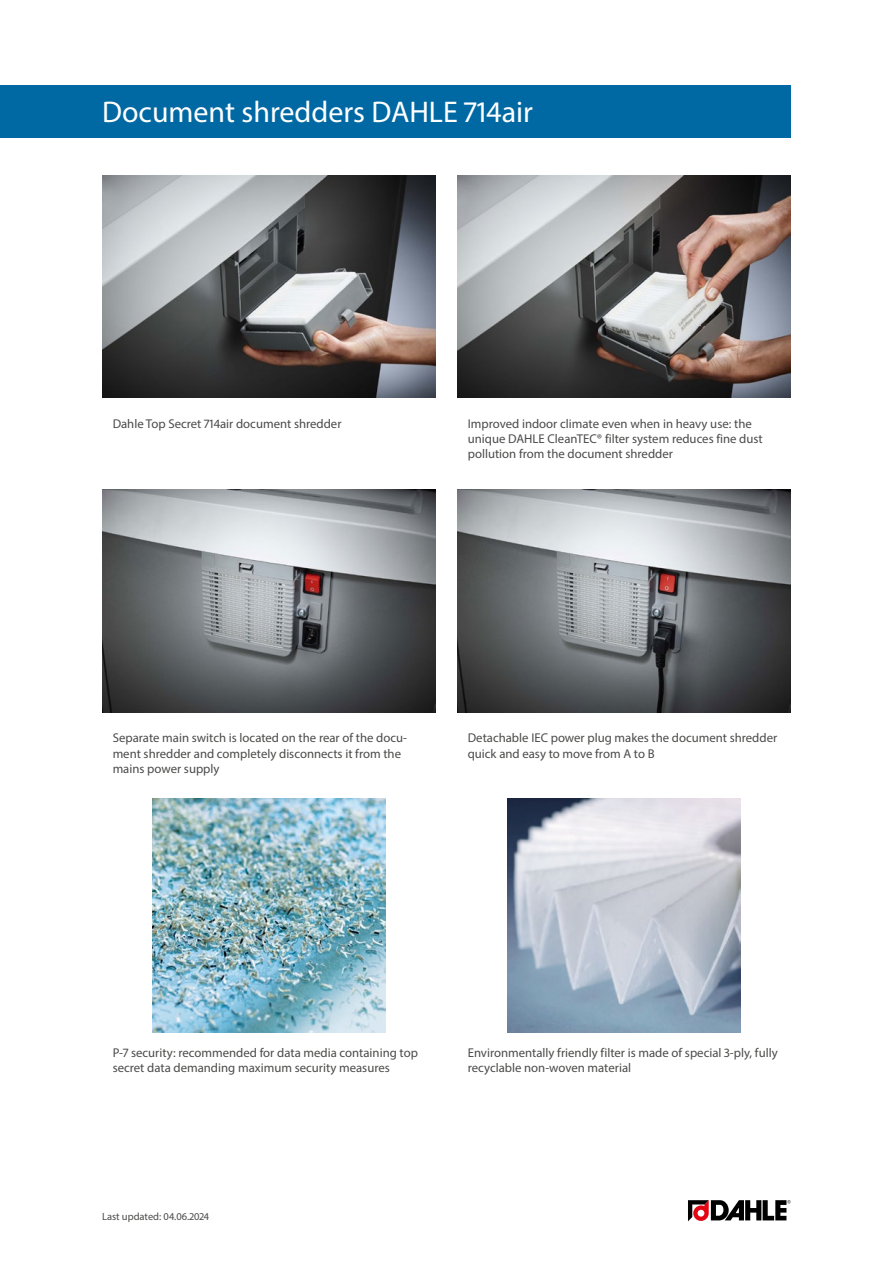
<style>
.page{position:relative;width:893px;height:1263px;background:#fff}
.page>*{position:absolute;margin:0;border:0;box-sizing:border-box;transform-origin:0 0}
.Produktname{font:30px "Myriad Pro";color:#fff}
.Fliesstexte{font:12.75px/15.3px "Myriad Pro";color:#4a4a49}
.t1{font:10.5px "Myriad Pro";color:#4a4a49}
</style>
<div class="page">
<img style="left:102px;top:175px;width:334px;height:223px">
<img style="left:457px;top:175px;width:334px;height:223px">
<img style="left:102px;top:490px;width:334px;height:222px">
<img style="left:457px;top:490px;width:334px;height:222px">
<img style="left:152px;top:798px;width:234px;height:234px">
<img style="left:507px;top:798px;width:234px;height:234px">
<svg style="left:688px;top:1200px;width:103px;height:21px"></svg>
<div style="left:0;top:85px;width:791px;height:53px;background:#0069a4"></div>
<p class="Produktname" style="left:102px;top:94px;width:432px">Document shredders DAHLE 714air</p>
<p class="Fliesstexte" style="left:113px;top:416px;width:230px">Dahle Top Secret 714air document shredder</p>
<p class="Fliesstexte" style="left:468px;top:416px;width:297px">Improved indoor climate even when in heavy use: the unique DAHLE CleanTEC® filter system reduces fine dust pollution from the document shredder</p>
<p class="Fliesstexte" style="left:113px;top:730px;width:296px">Separate main switch is located on the rear of the docu&shy;ment shredder and completely disconnects it from the mains power supply</p>
<p class="Fliesstexte" style="left:468px;top:730px;width:311px">Detachable IEC power plug makes the document shredder quick and easy to move from A to B</p>
<p class="Fliesstexte" style="left:113px;top:1045px;width:307px">P-7 security: recommended for data media containing top secret data demanding maximum security measures</p>
<p class="Fliesstexte" style="left:468px;top:1045px;width:311px">Environmentally friendly filter is made of special 3-ply, fully recyclable non-woven material</p>
<p class="t1" style="left:102px;top:1210px;width:109px">Last updated: 04.06.2024</p>
</div>
